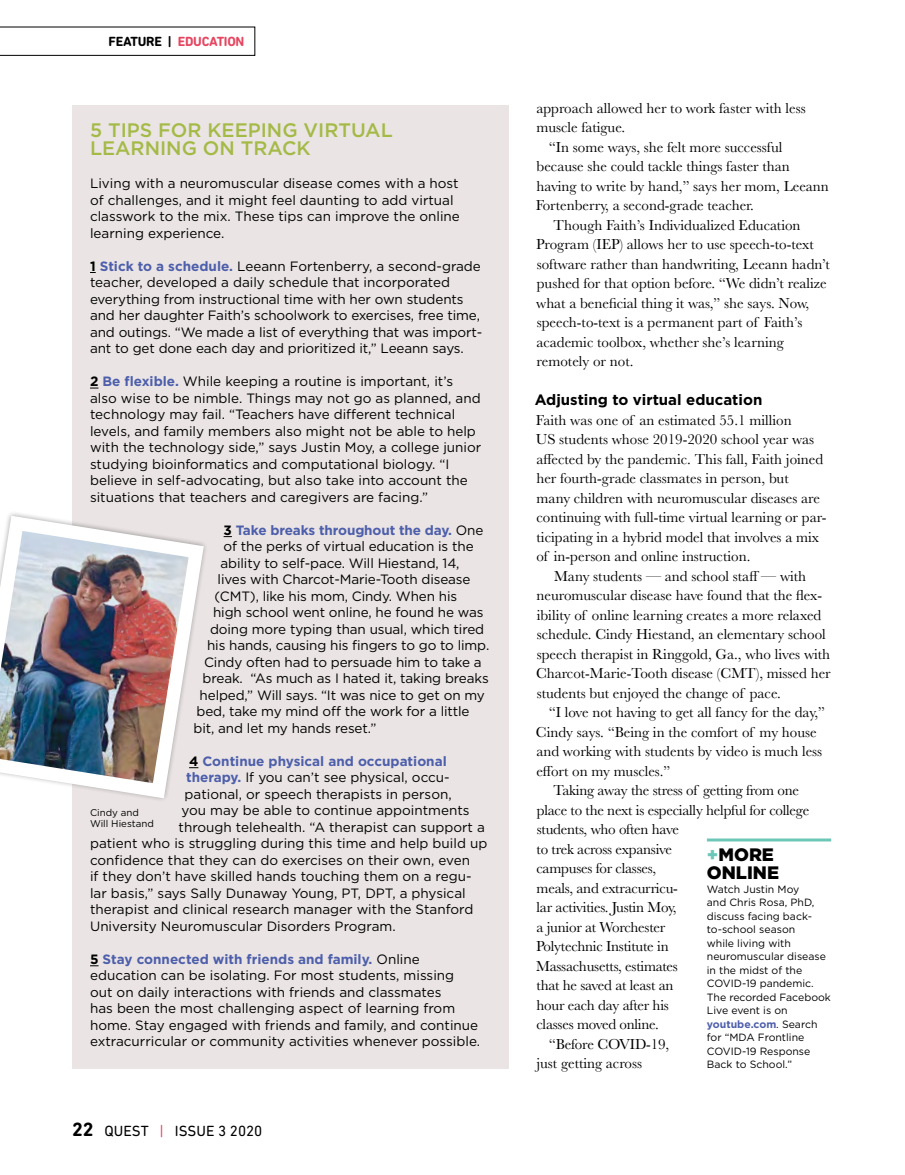
<style>
.page{position:relative;width:905px;height:1175px;background:#fff}
.page>*{position:absolute;margin:0;border:0;box-sizing:border-box;transform-origin:0 0}
.t1{font:500 19.5px/18px "Gotham";color:#a4ba46}
.t2{font:900 18px/18px "Gotham";color:#000}
.t3{font:15px/19.5px "Baskerville";color:#000}
.t4{font:700 15px "Gotham";color:#000}
.t5{font:15px "DIN Next Rounded LT Pro";color:#000}
.t6{font:13.5px/16.5px "Gotham";color:#000}
.t7{font:700 13.5px "Gotham";letter-spacing:-.01em;color:#4d5fab}
.t8{font:700 13.5px "DIN Next Rounded LT Pro";letter-spacing:-.02em;color:#e64560}
.t9{font:10.5px/13.5px "Gotham";color:#000}
.t10{font:9.75px/10.5px "Gotham";color:#000}
.s1{color:#000}
.s2{font-weight:700}
.s3{font-weight:700;color:#4d5fab}
.s4{font-weight:400;color:#000}
.s5{font-weight:700;font-size:19.5px}
.s6{color:#e64560}
.s7{color:#6dc7b8}
</style>
<div class="page">
<svg style="left:0;top:27px;width:255px;height:29px"></svg>
<hr style="left:706px;top:838px;width:125px;height:3px;background:#6dc7b8">
<div style="left:72px;top:105px;width:436px;height:963px;background:#eae4e4"></div>
<img style="left:0;top:513px;width:206px;height:287px">
<p class="t8" style="left:108px;top:34px;width:137px"><span class="s1">FEATURE |</span> EDUCATION</p>
<h1 class="t1" style="left:90px;top:121px;width:304px">5 TIPS FOR KEEPING VIRTUAL<br>LEARNING ON TRACK</h1>
<p class="t6" style="left:90px;top:175px;width:371px">Living with a neuromuscular disease comes with a host of challenges, and it might feel daunting to add virtual classwork to the mix. These tips can improve the online learning experience.</p>
<p class="t6" style="left:90px;top:257px;width:394px"><span class="s2">1</span> <span class="s3">Stick to a schedule.</span> Leeann Fortenberry, a second-grade teacher, developed a daily schedule that incorporated everything from instructional time with her own students and her daughter Faith’s schoolwork to exercises, free time, and outings. “We made a list of everything that was import&shy;ant to get done each day and prioritized it,” Leeann says.</p>
<p class="t6" style="left:90px;top:373px;width:393px"><span class="s2">2</span> <span class="s3">Be flexible.</span> While keeping a routine is important, it’s also wise to be nimble. Things may not go as planned, and technology may fail. “Teachers have different technical levels, and family members also might not be able to help with the technology side,” says Justin Moy, a college junior studying bioinformatics and computational biology. “I believe in self-advocating, but also take into account the situations that teachers and caregivers are facing.”</p>
<p class="t7" style="left:224px;top:522px;width:261px"><span class="s1">3</span> Take breaks throughout the day. <span class="s4">One</span></p>
<p class="t6" style="left:224px;top:538px;width:251px">of the perks of virtual education is the</p>
<p class="t6" style="left:221px;top:554px;width:240px">ability to self-pace. Will Hiestand, 14,</p>
<p class="t6" style="left:218px;top:571px;width:254px">lives with Charcot-Marie-Tooth disease</p>
<p class="t6" style="left:215px;top:587px;width:244px">(CMT), like his mom, Cindy. When his</p>
<p class="t6" style="left:213px;top:604px;width:272px">high school went online, he found he was</p>
<p class="t6" style="left:210px;top:620px;width:275px">doing more typing than usual, which tired</p>
<p class="t6" style="left:207px;top:637px;width:284px">his hands, causing his fingers to go to limp.</p>
<p class="t6" style="left:204px;top:653px;width:279px">Cindy often had to persuade him to take a</p>
<p class="t6" style="left:203px;top:670px;width:287px">break. “As much as I hated it, taking breaks</p>
<p class="t6" style="left:200px;top:686px;width:287px">helped,” Will says. “It was nice to get on my</p>
<p class="t6" style="left:197px;top:703px;width:274px">bed, take my mind off the work for a little</p>
<p class="t6" style="left:194px;top:719px;width:184px">bit, and let my hands reset.”</p>
<p class="t7" style="left:189px;top:753px;width:259px"><span class="s1">4</span> Continue physical and occupational</p>
<p class="t6" style="left:186px;top:769px;width:265px"><span class="s3">therapy.</span> If you can’t see physical, occu-</p>
<p class="t6" style="left:185px;top:785px;width:268px">pational, or speech therapists in person,</p>
<p class="t6" style="left:182px;top:802px;width:289px">you may be able to continue appointments</p>
<p class="t6" style="left:179px;top:818px;width:308px">through telehealth. “A therapist can support a</p>
<p class="t6" style="left:90px;top:835px;width:399px">patient who is struggling during this time and help build up</p>
<p class="t6" style="left:90px;top:851px;width:381px">confidence that they can do exercises on their own, even</p>
<p class="t6" style="left:90px;top:868px;width:383px">if they don’t have skilled hands touching them on a regu-</p>
<p class="t6" style="left:90px;top:884px;width:377px">lar basis,” says Sally Dunaway Young, PT, DPT, a physical</p>
<p class="t6" style="left:90px;top:901px;width:385px">therapist and clinical research manager with the Stanford</p>
<p class="t6" style="left:90px;top:917px;width:307px">University Neuromuscular Disorders Program.</p>
<p class="t6" style="left:90px;top:950px;width:391px"><span class="s2">5</span> <span class="s3">Stay connected with friends and family.</span> Online education can be isolating. For most students, missing<br>out on daily interactions with friends and classmates<br>has been the most challenging aspect of learning from home. Stay engaged with friends and family, and continue extracurricular or community activities whenever possible.</p>
<p class="t10" style="left:90px;top:807px;width:65px">Cindy and<br>Will Hiestand</p>
<p class="t5" style="left:72px;top:1122px;width:192px"><span class="s5">22</span> QUEST <span class="s6">|</span> ISSUE 3 2020</p>
<p class="t3" style="left:536px;top:98px;width:271px">approach allowed her to work faster with less</p>
<p class="t3" style="left:536px;top:118px;width:90px">muscle fatigue.</p>
<p class="t3" style="left:549px;top:137px;width:235px">“In some ways, she felt more successful</p>
<p class="t3" style="left:536px;top:157px;width:255px">because she could tackle things faster than</p>
<p class="t3" style="left:536px;top:176px;width:294px">having to write by hand,” says her mom, Leeann</p>
<p class="t3" style="left:536px;top:196px;width:219px">Fortenberry, a second-grade teacher.</p>
<p class="t3" style="left:553px;top:215px;width:248px">Though Faith’s Individualized Education</p>
<p class="t3" style="left:536px;top:235px;width:279px">Program (IEP) allows her to use speech-to-text</p>
<p class="t3" style="left:536px;top:254px;width:294px">software rather than handwriting, Leeann hadn’t</p>
<p class="t3" style="left:536px;top:274px;width:291px">pushed for that option before. “We didn’t realize</p>
<p class="t3" style="left:536px;top:293px;width:274px">what a beneficial thing it was,” she says. Now,</p>
<p class="t3" style="left:536px;top:313px;width:267px">speech-to-text is a permanent part of Faith’s</p>
<p class="t3" style="left:536px;top:332px;width:249px">academic toolbox, whether she’s learning</p>
<p class="t3" style="left:536px;top:352px;width:98px">remotely or not.</p>
<p class="t4" style="left:535px;top:391px;width:229px">Adjusting to virtual education</p>
<p class="t3" style="left:536px;top:410px;width:292px">Faith was one of an estimated 55.1 million<br>US students whose 2019-2020 school year was affected by the pandemic. This fall, Faith joined her fourth-grade classmates in person, but<br>many children with neuromuscular diseases are continuing with full-time virtual learning or par&shy;ticipating in a hybrid model that involves a mix of in-person and online instruction.</p>
<p class="t3" style="left:536px;top:566px;width:296px;text-indent:18px">Many students — and school staff — with neuromuscular disease have found that the flex&shy;ibility of online learning creates a more relaxed schedule. Cindy Hiestand, an elementary school speech therapist in Ringgold, Ga., who lives with Charcot-Marie-Tooth disease (CMT), missed her students but enjoyed the change of pace.</p>
<p class="t3" style="left:549px;top:703px;width:278px">“I love not having to get all fancy for the day,”</p>
<p class="t3" style="left:536px;top:722px;width:282px">Cindy says. “Being in the comfort of my house</p>
<p class="t3" style="left:536px;top:742px;width:287px">and working with students by video is much less</p>
<p class="t3" style="left:536px;top:761px;width:135px">effort on my muscles.”</p>
<p class="t3" style="left:553px;top:781px;width:247px">Taking away the stress of getting from one</p>
<p class="t3" style="left:536px;top:800px;width:274px">place to the next is especially helpful for college</p>
<p class="t3" style="left:536px;top:820px;width:144px">students, who often have</p>
<p class="t3" style="left:536px;top:839px;width:137px">to trek across expansive</p>
<p class="t3" style="left:536px;top:859px;width:121px">campuses for classes,</p>
<p class="t3" style="left:536px;top:878px;width:143px">meals, and extracurricu-</p>
<p class="t3" style="left:536px;top:898px;width:141px">lar activities. Justin Moy,</p>
<p class="t3" style="left:536px;top:917px;width:130px">a junior at Worchester</p>
<p class="t3" style="left:536px;top:937px;width:134px">Polytechnic Institute in</p>
<p class="t3" style="left:536px;top:956px;width:143px">Massachusetts, estimates</p>
<p class="t3" style="left:536px;top:976px;width:138px">that he saved at least an</p>
<p class="t3" style="left:536px;top:995px;width:134px">hour each day after his</p>
<p class="t3" style="left:536px;top:1015px;width:124px">classes moved online.</p>
<p class="t3" style="left:549px;top:1034px;width:122px">“Before COVID-19,</p>
<p class="t3" style="left:536px;top:1054px;width:107px">just getting across</p>
<h2 class="t2" style="left:706px;top:845px;width:74px"><span class="s7">+</span>MORE<br>ONLINE</h2>
<p class="t9" style="left:706px;top:881px;width:125px">Watch Justin Moy<br>and Chris Rosa, PhD, discuss facing back&shy;to-school season<br>while living with neuromuscular disease in the midst of the<br>COVID-19 pandemic.<br>The recorded Facebook<br>Live event is on <span class="s3">youtube.com</span>. Search for “MDA Frontline<br>COVID-19 Response<br>Back to School.”</p>
</div>
